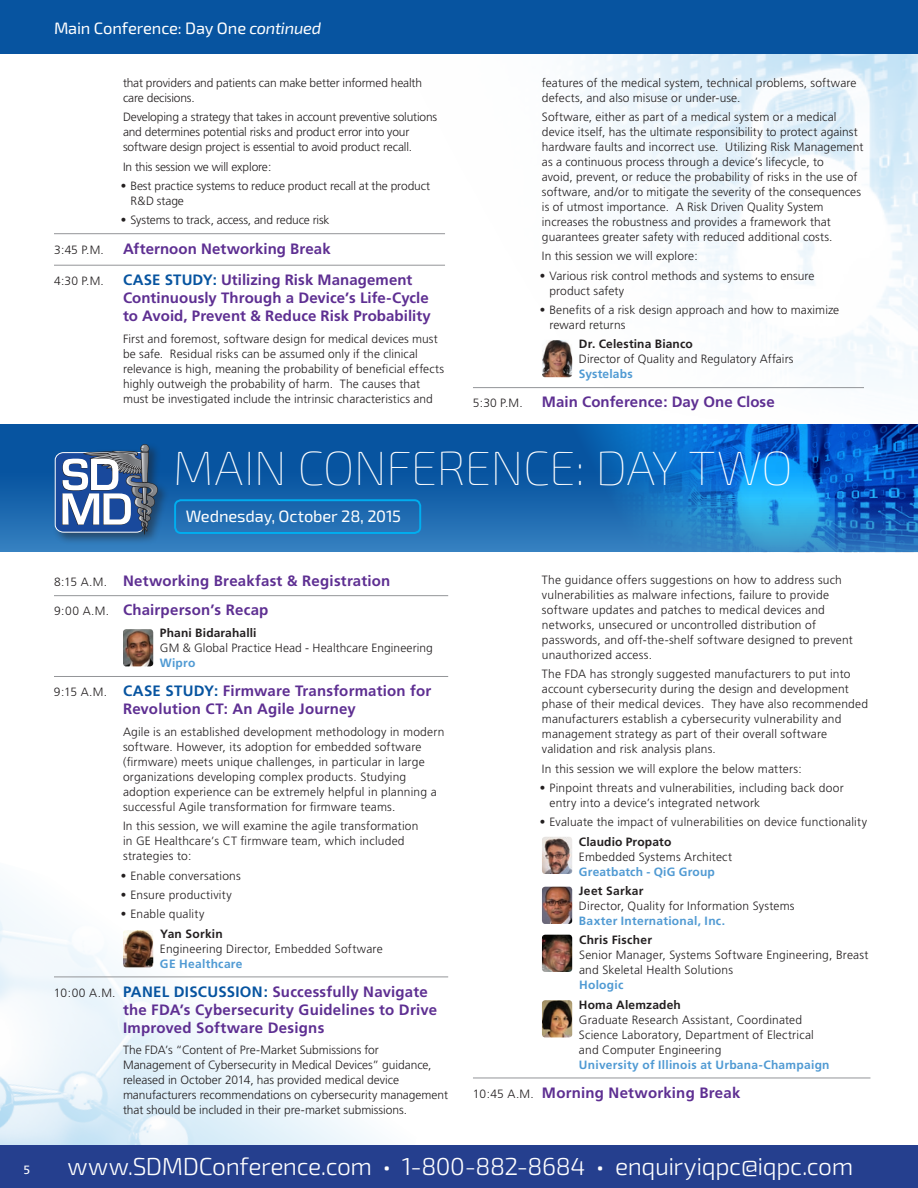
<style>
.page{position:relative;width:918px;height:1188px;background:#fff}
.page>*{position:absolute;margin:0;border:0;box-sizing:border-box;transform-origin:0 0}
.t1{font:100 48px "Exo 2.0";letter-spacing:-.015em;color:#fff}
.t2{font:300 24.6px "Exo 2.0";letter-spacing:-.02em;color:#fff}
.t3{font:16.5px "Exo 2.0";letter-spacing:-.01em;color:#fff}
.t4{font:700 15px/18px "Frutiger";letter-spacing:.01em;color:#5e2f92}
.t5{font:300 12px/15px "Frutiger";letter-spacing:.01em;color:#231f20}
.t6{font:300 12px/15px "Frutiger";letter-spacing:-.015em;color:#231f20}
.t7{font:700 12px "Frutiger";letter-spacing:.02em;color:#509ad3}
.t8{font:700 12px "Frutiger";letter-spacing:.015em;color:#231f20}
.t9{font:300 12px "Frutiger";letter-spacing:-.01em;color:#231f20}
.t10{font:12px "Frutiger";color:#fff}
.s1{font-style:italic}
.s2{font-family:"Helvetica";font-weight:700}
.s3{color:#0754a0}
.s4{font-weight:300;font-size:12px;color:#231f20}
.s5{font-weight:700}
</style>
<div class="page">
<div style="left:0;top:425px;width:918px;height:127px;background:linear-gradient(to bottom,#004998,#2f7abc)"></div>
<img style="left:557px;top:463px;width:361px;height:89px">
<img style="left:420px;top:54px;width:498px;height:409px">
<img style="left:0;top:890px;width:458px;height:256px">
<div style="left:0;top:0;width:918px;height:54px;background:#0754a0"></div>
<hr style="left:54px;top:233px;width:391px;height:1px;background:#939598">
<hr style="left:54px;top:265px;width:391px;height:1px;background:#939598">
<hr style="left:54px;top:595px;width:394px;height:1px;background:#939598">
<hr style="left:54px;top:676px;width:394px;height:1px;background:#939598">
<hr style="left:54px;top:977px;width:394px;height:1px;background:#939598">
<img style="left:123px;top:629px;width:30px;height:37px">
<img style="left:123px;top:930px;width:30px;height:37px">
<hr style="left:473px;top:387px;width:391px;height:1px;background:#939598">
<img style="left:542px;top:340px;width:30px;height:37px">
<hr style="left:473px;top:1078px;width:397px;height:1px;background:#939598">
<img style="left:542px;top:837px;width:30px;height:37px">
<img style="left:542px;top:887px;width:30px;height:37px">
<img style="left:542px;top:935px;width:30px;height:37px">
<img style="left:542px;top:1000px;width:30px;height:37px">
<div style="left:52px;top:442px;width:118px;height:104px;background:#231f20;opacity:.5"></div>
<svg style="left:55px;top:444px;width:103px;height:90px"></svg>
<div style="left:174px;top:499px;width:247px;height:35px;border:2px solid #00aeef;border-radius:6px"></div>
<div style="left:0;top:1146px;width:918px;height:42px;background:#253f8e"></div>
<h3 class="t3" style="left:54px;top:19px;width:269px">Main Conference: Day One <span class="s1">continued</span></h3>
<p class="t6" style="left:123px;top:75px;width:301px">that providers and patients can make better informed health care decisions.</p>
<p class="t6" style="left:123px;top:110px;width:316px">Developing a strategy that takes in account preventive solutions and determines potential risks and product error into your software design project is essential to avoid product recall.</p>
<p class="t9" style="left:123px;top:160px;width:150px">In this session we will explore:</p>
<p class="t6" style="left:130px;top:178px;width:301px;text-indent:-9px"><span class="s2">•</span> Best practice systems to reduce product recall at the product<br>R&amp;D stage</p>
<p class="t6" style="left:122px;top:213px;width:209px"><span class="s2">•</span> Systems to track, access, and reduce risk</p>
<p class="t5" style="left:54px;top:242px;width:51px">3:45 P.M.</p>
<p class="t4" style="left:123px;top:239px;width:209px">Afternoon Networking Break</p>
<p class="t5" style="left:54px;top:273px;width:51px">4:30 P.M.</p>
<p class="t4" style="left:123px;top:271px;width:309px"><span class="s3">CASE STUDY:</span> Utilizing Risk Management<br>Continuously Through a Device’s Life-Cycle to Avoid, Prevent &amp; Reduce Risk Probability</p>
<p class="t5" style="left:123px;top:331px;width:323px">First and foremost, software design for medical devices must be safe. Residual risks can be assumed only if the clinical relevance is high, meaning the probability of beneficial effects highly outweigh the probability of harm. The causes that must be investigated include the intrinsic characteristics and</p>
<p class="t5" style="left:542px;top:75px;width:316px">features of the medical system, technical problems, software defects, and also misuse or under-use.</p>
<p class="t5" style="left:542px;top:109px;width:323px">Software, either as part of a medical system or a medical device itself, has the ultimate responsibility to protect against hardware faults and incorrect use. Utilizing Risk Management as a continuous process through a device’s lifecycle, to<br>avoid, prevent, or reduce the probability of risks in the use of software, and/or to mitigate the severity of the consequences is of utmost importance. A Risk Driven Quality System increases the robustness and provides a framework that guarantees greater safety with reduced additional costs.</p>
<p class="t5" style="left:542px;top:249px;width:157px">In this session we will explore:</p>
<p class="t5" style="left:549px;top:268px;width:267px;text-indent:-9px"><span class="s2">•</span> Various risk control methods and systems to ensure product safety</p>
<p class="t5" style="left:549px;top:302px;width:291px;text-indent:-9px"><span class="s2">•</span> Benefits of a risk design approach and how to maximize reward returns</p>
<p class="t8" style="left:579px;top:337px;width:115px">Dr. Celestina Bianco</p>
<p class="t5" style="left:579px;top:352px;width:216px">Director of Quality and Regulatory Affairs</p>
<p class="t7" style="left:579px;top:367px;width:55px">Systelabs</p>
<p class="t5" style="left:473px;top:396px;width:51px">5:30 P.M.</p>
<p class="t4" style="left:542px;top:393px;width:234px">Main Conference: Day One Close</p>
<h1 class="t1" style="left:173px;top:441px;width:622px">MAIN CONFERENCE: DAY TWO</h1>
<h3 class="t3" style="left:186px;top:506px;width:217px">Wednesday, October 28, 2015</h3>
<p class="t4" style="left:54px;top:567px;width:338px;line-height:29.1px"><span class="s4">8:15 A.M.</span> Networking Breakfast &amp; Registration<br><span class="s4">9:00 A.M.</span> Chairperson’s Recap</p>
<p class="t8" style="left:160px;top:626px;width:98px">Phani Bidarahalli</p>
<p class="t5" style="left:160px;top:641px;width:274px">GM &amp; Global Practice Head - Healthcare Engineering</p>
<p class="t7" style="left:160px;top:656px;width:37px">Wipro</p>
<p class="t4" style="left:54px;top:682px;width:379px;text-align:center"><span class="s4">9:15 A.M.</span> <span class="s3">CASE STUDY:</span> Firmware Transformation for<br>Revolution CT: An Agile Journey</p>
<p class="t5" style="left:123px;top:724px;width:323px">Agile is an established development methodology in modern software. However, its adoption for embedded software (firmware) meets unique challenges, in particular in large organizations developing complex products. Studying adoption experience can be extremely helpful in planning a successful Agile transformation for firmware teams.</p>
<p class="t5" style="left:123px;top:819px;width:297px">In this session, we will examine the agile transformation in GE Healthcare’s CT firmware team, which included strategies to:</p>
<p class="t5" style="left:122px;top:868px;width:121px"><span class="s2">•</span> Enable conversations</p>
<p class="t5" style="left:122px;top:887px;width:112px"><span class="s2">•</span> Ensure productivity</p>
<p class="t5" style="left:160px;top:904px;width:64px;line-height:19.4px;text-indent:-39px"><span class="s2">•</span> Enable quality<br><span class="s5">Yan Sorkin</span></p>
<p class="t5" style="left:160px;top:941px;width:224px">Engineering Director, Embedded Software</p>
<p class="t7" style="left:160px;top:956px;width:84px">GE Healthcare</p>
<p class="t4" style="left:123px;top:982px;width:316px;text-indent:-69px"><span class="s4">10:00 A.M.</span> <span class="s3">PANEL DISCUSSION:</span> Successfully Navigate the FDA’s Cybersecurity Guidelines to Drive<br>Improved Software Designs</p>
<p class="t5" style="left:123px;top:1043px;width:327px">The FDA’s “Content of Pre-Market Submissions for Management of Cybersecurity in Medical Devices” guidance, released in October 2014, has provided medical device manufacturers recommendations on cybersecurity management that should be included in their pre-market submissions.</p>
<p class="t5" style="left:542px;top:572px;width:312px">The guidance offers suggestions on how to address such vulnerabilities as malware infections, failure to provide software updates and patches to medical devices and networks, unsecured or uncontrolled distribution of passwords, and off-the-shelf software designed to prevent unauthorized access.</p>
<p class="t5" style="left:542px;top:667px;width:328px">The FDA has strongly suggested manufacturers to put into account cybersecurity during the design and development phase of their medical devices. They have also recommended manufacturers establish a cybersecurity vulnerability and management strategy as part of their overall software validation and risk analysis plans.</p>
<p class="t5" style="left:542px;top:761px;width:261px">In this session we will explore the below matters:</p>
<p class="t5" style="left:549px;top:780px;width:296px;text-indent:-9px"><span class="s2">•</span> Pinpoint threats and vulnerabilities, including back door entry into a device’s integrated network</p>
<p class="t5" style="left:579px;top:813px;width:290px;line-height:19.4px;text-indent:-38px"><span class="s2">•</span> Evaluate the impact of vulnerabilities on device functionality<br><span class="s5">Claudio Propato</span></p>
<p class="t5" style="left:579px;top:849px;width:155px">Embedded Systems Architect</p>
<p class="t7" style="left:579px;top:865px;width:137px">Greatbatch - QiG Group</p>
<p class="t8" style="left:579px;top:884px;width:66px">Jeet Sarkar</p>
<p class="t5" style="left:579px;top:898px;width:217px">Director, Quality for Information Systems</p>
<p class="t7" style="left:579px;top:914px;width:148px">Baxter International, Inc.</p>
<p class="t8" style="left:579px;top:933px;width:75px">Chris Fischer</p>
<p class="t5" style="left:579px;top:948px;width:291px">Senior Manager, Systems Software Engineering, Breast and Skeletal Health Solutions</p>
<p class="t7" style="left:579px;top:978px;width:46px">Hologic</p>
<p class="t8" style="left:579px;top:998px;width:103px">Homa Alemzadeh</p>
<p class="t5" style="left:579px;top:1012px;width:236px">Graduate Research Assistant, Coordinated<br>Science Laboratory, Department of Electrical and Computer Engineering</p>
<p class="t7" style="left:579px;top:1058px;width:252px">University of Illinois at Urbana-Champaign</p>
<p class="t4" style="left:473px;top:1083px;width:269px"><span class="s4">10:45 A.M.</span> Morning Networking Break</p>
<p class="t10" style="left:24px;top:1163px;width:8px">5</p>
<h2 class="t2" style="left:68px;top:1152px;width:787px">www.SDMDConference.com • 1-800-882-8684 • enquiryiqpc@iqpc.com</h2>
</div>
